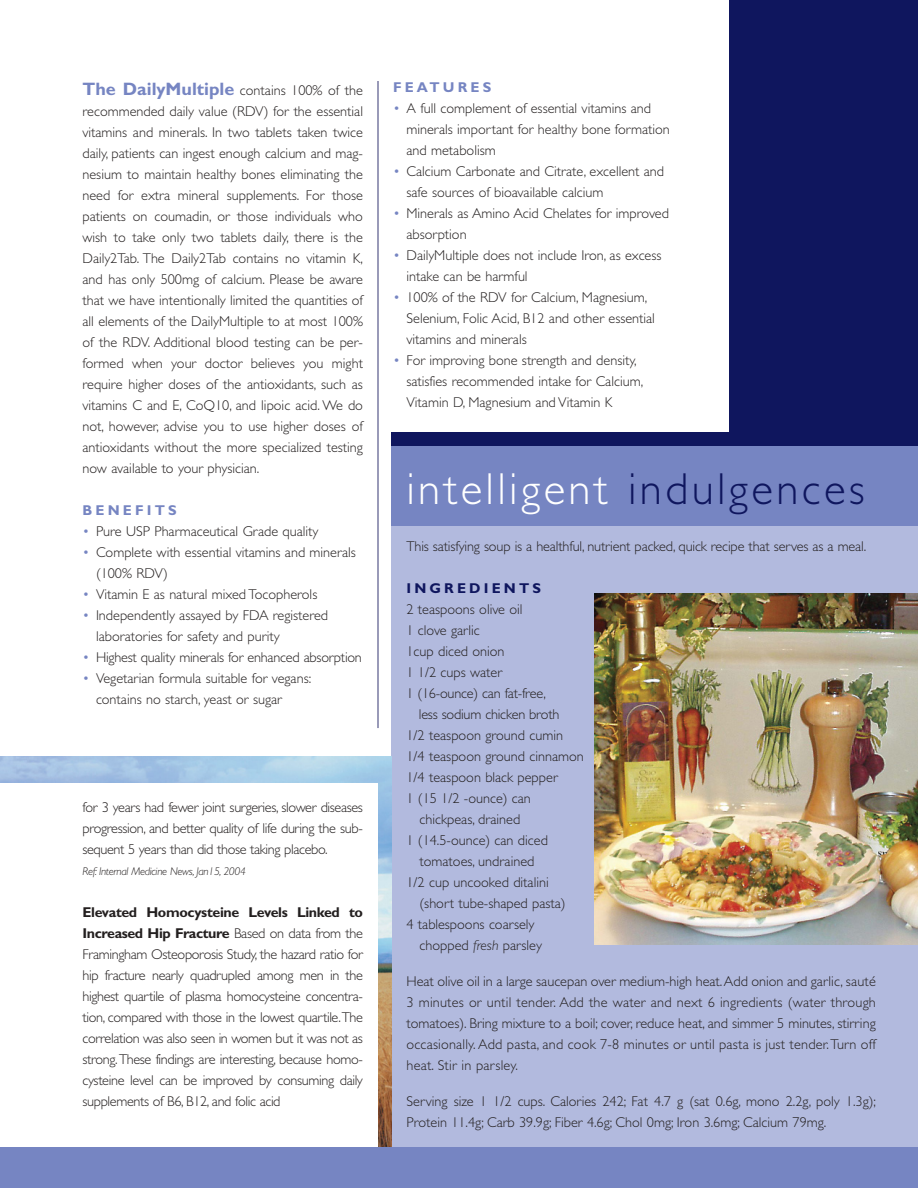
<style>
.page{position:relative;width:918px;height:1188px;background:#fff}
.page>*{position:absolute;margin:0;border:0;box-sizing:border-box;transform-origin:0 0}
.t1{font:300 45px "Gill Sans";letter-spacing:.075em;color:#fff}
.t2{font:300 14.25px/21px "Gill Sans";color:#231f1f}
.t3{font:700 14.25px "Gill Sans";letter-spacing:.22em;color:#7685c2}
.t4{font:700 14.25px "Gill Sans";letter-spacing:.22em;color:#0f165e}
.t5{font:italic 300 11.25px "Gill Sans";letter-spacing:-.025em;color:#231f1f}
.s1{font-weight:700;font-size:18px;color:#7685c2}
.s2{color:#7685c2}
.s3{font-weight:700}
.s4{color:#0f165e}
.s5{font-style:italic}
</style>
<div class="page">
<div style="left:392px;top:526px;width:526px;height:621px;background:#b2bade"></div>
<div style="left:392px;top:446px;width:526px;height:80px;background:#7685c2"></div>
<img style="left:0;top:756px;width:392px;height:392px">
<hr style="left:378px;top:81px;width:1px;height:647px;background:#343773">
<div style="left:729px;top:0;width:189px;height:432px;background:#0f165e"></div>
<div style="left:392px;top:432px;width:526px;height:14px;background:#0f165e"></div>
<div style="left:0;top:783px;width:378px;height:379px;background:#fff"></div>
<div style="left:0;top:1148px;width:918px;height:40px;background:#7685c2"></div>
<img style="left:594px;top:594px;width:324px;height:351px">
<p class="t2" style="left:82px;top:81px;width:282px;text-align:justify"><span class="s1">The DailyMultiple</span> contains 100% of the recommended daily value (RDV) for the essential vitamins and minerals. In two tablets taken twice daily, patients can ingest enough calcium and mag&shy;nesium to maintain healthy bones eliminating the need for extra mineral supplements. For those patients on coumadin, or those individuals who wish to take only two tablets daily, there is the Daily2Tab. The Daily2Tab contains no vitamin K, and has only 500mg of calcium. Please be aware that we have intentionally limited the quantities of all elements of the DailyMultiple to at most 100% of the RDV. Additional blood testing can be per&shy;formed when your doctor believes you might require higher doses of the antioxidants, such as vitamins C and E, CoQ10, and lipoic acid. We do not, however, advise you to use higher doses of antioxidants without the more specialized testing now available to your physician.</p>
<p class="t3" style="left:82px;top:505px;width:96px">BENEFITS</p>
<p class="t2" style="left:82px;top:522px;width:237px"><span class="s2">•</span> Pure USP Pharmaceutical Grade quality</p>
<p class="t2" style="left:96px;top:543px;width:262px;text-indent:-14px"><span class="s2">•</span> Complete with essential vitamins and minerals (100% RDV)</p>
<p class="t2" style="left:82px;top:585px;width:236px"><span class="s2">•</span> Vitamin E as natural mixed Tocopherols</p>
<p class="t2" style="left:96px;top:606px;width:234px;text-indent:-14px"><span class="s2">•</span> Independently assayed by FDA registered laboratories for safety and purity</p>
<p class="t2" style="left:82px;top:648px;width:281px"><span class="s2">•</span> Highest quality minerals for enhanced absorption</p>
<p class="t2" style="left:96px;top:669px;width:217px;text-indent:-14px"><span class="s2">•</span> Vegetarian formula suitable for vegans: contains no starch, yeast or sugar</p>
<p class="t2" style="left:82px;top:798px;width:282px;text-align:justify">for 3 years had fewer joint surgeries, slower diseases progression, and better quality of life during the sub&shy;sequent 5 years than did those taking placebo.</p>
<p class="t5" style="left:82px;top:868px;width:165px">Ref: Internal Medicine News, Jan15, 2004</p>
<p class="t2" style="left:82px;top:903px;width:282px;text-align:justify"><span class="s3">Elevated Homocysteine Levels Linked to Increased Hip Fracture</span> Based on data from the Framingham Osteoporosis Study, the hazard ratio for hip fracture nearly quadrupled among men in the highest quartile of plasma homocysteine concentra&shy;tion, compared with those in the lowest quartile.The correlation was also seen in women but it was not as strong.These findings are interesting, because homo&shy;cysteine level can be improved by consuming daily supplements of B6, B12, and folic acid</p>
<p class="t3" style="left:393px;top:83px;width:100px">FEATURES</p>
<p class="t2" style="left:407px;top:100px;width:265px;text-indent:-14px"><span class="s2">•</span> A full complement of essential vitamins and minerals important for healthy bone formation and metabolism</p>
<p class="t2" style="left:407px;top:163px;width:259px;text-indent:-14px"><span class="s2">•</span> Calcium Carbonate and Citrate, excellent and safe sources of bioavailable calcium</p>
<p class="t2" style="left:407px;top:205px;width:264px;text-indent:-14px"><span class="s2">•</span> Minerals as Amino Acid Chelates for improved absorption</p>
<p class="t2" style="left:407px;top:247px;width:257px;text-indent:-14px"><span class="s2">•</span> DailyMultiple does not include Iron, as excess intake can be harmful</p>
<p class="t2" style="left:407px;top:289px;width:250px;text-indent:-14px"><span class="s2">•</span> 100% of the RDV for Calcium, Magnesium,<br>Selenium, Folic Acid, B12 and other essential vitamins and minerals</p>
<p class="t2" style="left:407px;top:352px;width:238px;text-indent:-14px"><span class="s2">•</span> For improving bone strength and density, satisfies recommended intake for Calcium,<br>Vitamin D, Magnesium and Vitamin K</p>
<h1 class="t1" style="left:406px;top:473px;width:460px">intelligent <span class="s4">indulgences</span></h1>
<p class="t2" style="left:406px;top:537px;width:461px">This satisfying soup is a healthful, nutrient packed, quick recipe that serves as a meal.</p>
<p class="t4" style="left:406px;top:584px;width:136px">INGREDIENTS</p>
<p class="t2" style="left:406px;top:600px;width:118px">2 teaspoons olive oil</p>
<p class="t2" style="left:406px;top:621px;width:75px">1 clove garlic</p>
<p class="t2" style="left:406px;top:642px;width:100px">1cup diced onion</p>
<p class="t2" style="left:406px;top:663px;width:97px">1 1/2 cups water</p>
<p class="t2" style="left:406px;top:684px;width:141px">1 (16-ounce) can fat-free,</p>
<p class="t2" style="left:419px;top:705px;width:142px">less sodium chicken broth</p>
<p class="t2" style="left:406px;top:726px;width:158px">1/2 teaspoon ground cumin</p>
<p class="t2" style="left:406px;top:748px;width:179px">1/4 teaspoon ground cinnamon</p>
<p class="t2" style="left:406px;top:769px;width:153px">1/4 teaspoon black pepper</p>
<p class="t2" style="left:406px;top:790px;width:126px">1 (15 1/2 -ounce) can</p>
<p class="t2" style="left:420px;top:811px;width:102px">chickpeas, drained</p>
<p class="t2" style="left:406px;top:832px;width:143px">1 (14.5-ounce) can diced</p>
<p class="t2" style="left:420px;top:853px;width:116px">tomatoes, undrained</p>
<p class="t2" style="left:406px;top:874px;width:144px">1/2 cup uncooked ditalini</p>
<p class="t2" style="left:420px;top:895px;width:148px">(short tube-shaped pasta)</p>
<p class="t2" style="left:406px;top:916px;width:129px">4 tablespoons coarsely</p>
<p class="t2" style="left:420px;top:937px;width:124px">chopped <span class="s5">fresh</span> parsley</p>
<p class="t2" style="left:407px;top:973px;width:471px;text-align:justify">Heat olive oil in a large saucepan over medium-high heat.Add onion and garlic, sauté 3 minutes or until tender. Add the water and next 6 ingredients (water through tomatoes). Bring mixture to a boil; cover, reduce heat, and simmer 5 minutes, stirring occasionally. Add pasta, and cook 7-8 minutes or until pasta is just tender.Turn off heat. Stir in parsley.</p>
<p class="t2" style="left:407px;top:1093px;width:471px">Serving size 1 1/2 cups. Calories 242; Fat 4.7 g (sat 0.6g, mono 2.2g, poly 1.3g);<br>Protein 11.4g; Carb 39.9g; Fiber 4.6g; Chol 0mg; Iron 3.6mg; Calcium 79mg.</p>
</div>
